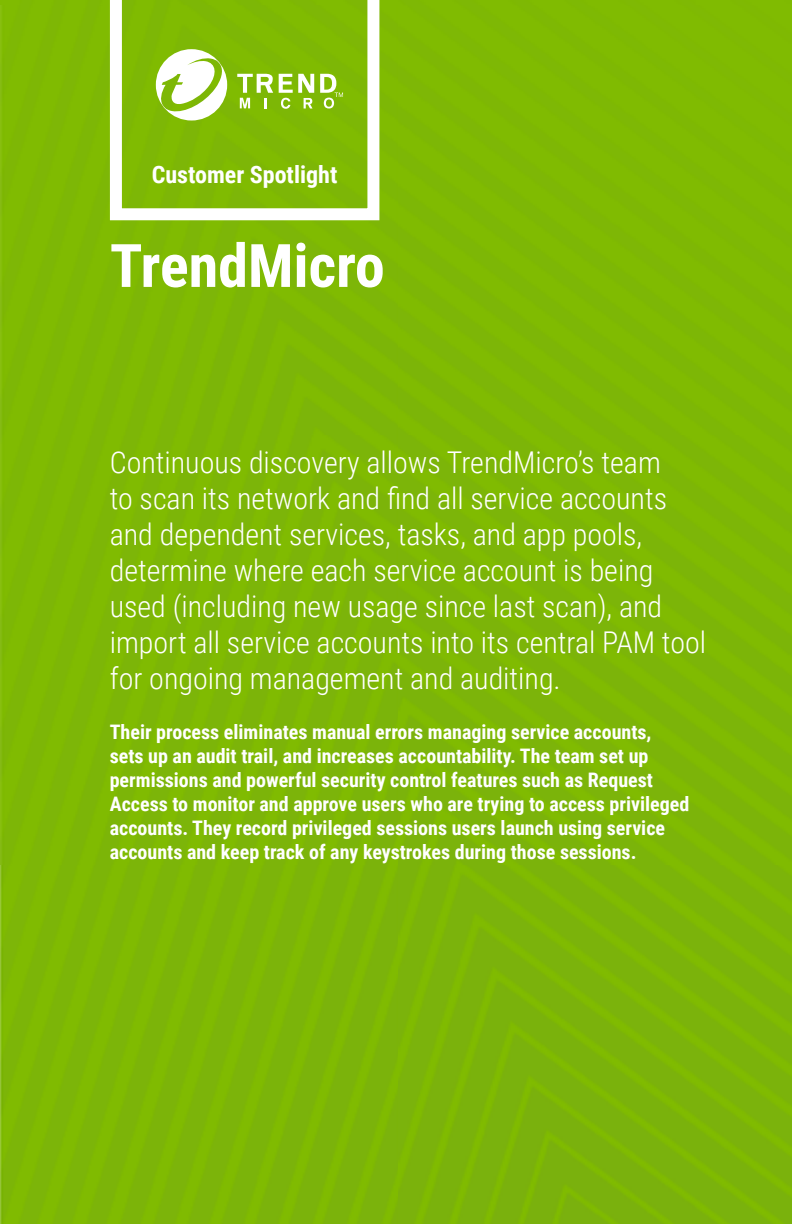
<style>
.page{position:relative;width:792px;height:1224px;background:#fff}
.page>*{position:absolute;margin:0;border:0;box-sizing:border-box;transform-origin:0 0}
.t1{font:700 60px "Roboto Condensed";color:#fff}
.t2{font:300 30px/36px "Roboto Condensed";color:#fff}
.t3{font:700 24px "Roboto Condensed";color:#fff}
.t4{font:700 20px/24px "Roboto Condensed";color:#fff}
</style>
<div class="page">
<div style="left:0;top:865px;width:792px;height:359px;background:#7cb409"></div>
<div style="left:0;top:435px;width:792px;height:430px;background:#7db607"></div>
<div style="left:0;top:0;width:792px;height:435px;background:#7fba01"></div>
<svg style="left:110px;top:0;width:269px;height:220px"></svg>
<svg style="left:237px;top:74px;width:36px;height:34px"></svg>
<svg style="left:279px;top:74px;width:35px;height:35px"></svg>
<svg style="left:320px;top:74px;width:23px;height:35px"></svg>
<svg style="left:156px;top:49px;width:71px;height:72px"></svg>
<p class="t3" style="left:152px;top:158px;width:187px">Customer Spotlight</p>
<h1 class="t1" style="left:110px;top:224px;width:276px">TrendMicro</h1>
<p class="t2" style="left:110px;top:443px;width:598px">Continuous discovery allows TrendMicro’s team<br>to scan its network and find all service accounts and dependent services, tasks, and app pools, determine where each service account is being used (including new usage since last scan), and import all service accounts into its central PAM tool for ongoing management and auditing.</p>
<p class="t4" style="left:110px;top:719px;width:581px">Their process eliminates manual errors managing service accounts, sets up an audit trail, and increases accountability. The team set up permissions and powerful security control features such as Request Access to monitor and approve users who are trying to access privileged accounts. They record privileged sessions users launch using service accounts and keep track of any keystrokes during those sessions.</p>
</div>
